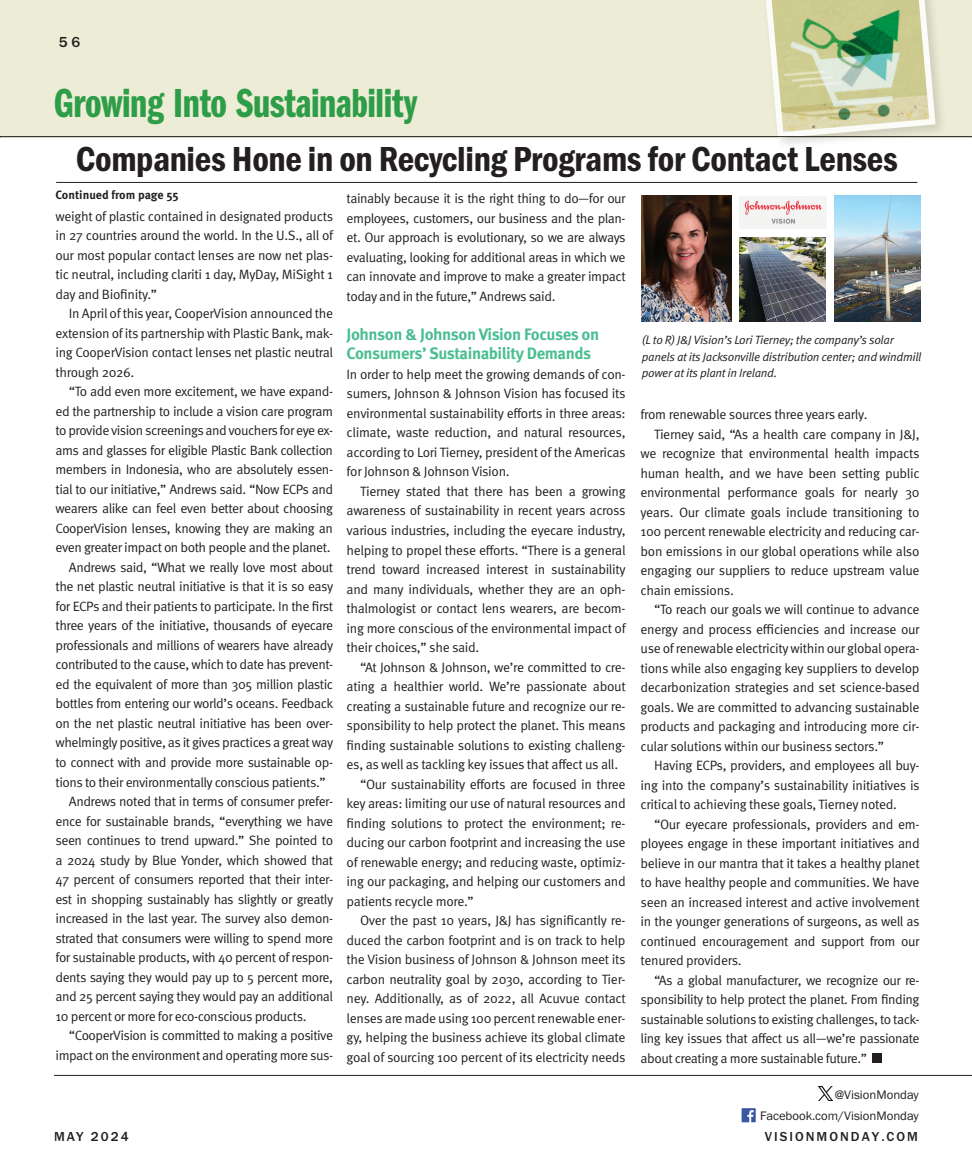
<style>
.page{position:relative;width:972px;height:1175px;background:#fff}
.page>*{position:absolute;margin:0;border:0;box-sizing:border-box;transform-origin:0 0}
.t1{font:42px "Franklin Gothic URW Com Dem";letter-spacing:-.01em;color:#2e9d48}
.Blue_Tint_Box_Head_2_Col{font:36px "Franklin Gothic URW Con Dem";letter-spacing:-.01em;color:#231f20}
.Captions{font:700 16.5px "Meta Pro";letter-spacing:-.03em;color:#4abe92}
.CATEGORY{font:500 15px "Franklin Gothic URW";color:#231f20}
.Captions-2{font:13.5px/19.5px "Meta Pro Norm";letter-spacing:-.03em;color:#231f20;text-align:justify}
.CATEGORY-2{font:500 13.5px "Franklin Gothic URW";letter-spacing:.15em;color:#231f20}
.t2{font:12.75px "Franklin Gothic URW Boo";color:#231f20}
.Captions-3{font:12px/16.5px "Meta Pro Norm Ita";letter-spacing:-.025em;color:#231f20}
.t3{font:700 12px "Meta Pro";color:#231f20}
</style>
<div class="page">
<div style="left:0;top:0;width:972px;height:137px;background:#edecd6"></div>
<div style="left:762px;top:0;width:186px;height:151px;background:#231f20;opacity:.15"></div>
<svg style="left:762px;top:0;width:177px;height:141px"></svg>
<hr style="left:54px;top:1075px;width:918px;height:1px;background:#231f20">
<img style="left:742px;top:1108px;width:14px;height:14px">
<img style="left:818px;top:1086px;width:14px;height:14px">
<hr style="left:0;top:136px;width:972px;height:1px;background:#231f20">
<hr style="left:56px;top:182px;width:861px;height:1px;background:#231f20">
<div style="left:872px;top:1053px;width:9px;height:9px;background:#231f20"></div>
<img style="left:642px;top:195px;width:90px;height:127px">
<img style="left:740px;top:196px;width:86px;height:32px">
<img style="left:739px;top:238px;width:87px;height:84px">
<img style="left:834px;top:195px;width:86px;height:127px">
<p class="CATEGORY" style="left:59px;top:33px;width:23px">56</p>
<p class="t1" style="left:54px;top:73px;width:365px">Growing Into Sustainability</p>
<p class="Blue_Tint_Box_Head_2_Col" style="left:76px;top:134px;width:824px">Companies Hone in on Recycling Programs for Contact Lenses</p>
<p class="t3" style="left:55px;top:185px;width:125px">Continued from page 55</p>
<p class="Captions-2" style="left:55px;top:205px;width:279px">weight of plastic contained in designated products in 27 countries around the world. In the U.S., all of our most popular contact lenses are now net plas&shy;tic neutral, including clariti 1 day, MyDay, MiSight 1 day and Biofinity.”</p>
<p class="Captions-2" style="left:55px;top:303px;width:279px;text-indent:14px">In April of this year, CooperVision announced the extension of its partnership with Plastic Bank, mak&shy;ing CooperVision contact lenses net plastic neutral through 2026.</p>
<p class="Captions-2" style="left:55px;top:381px;width:279px;text-indent:14px">“To add even more excitement, we have expand&shy;ed the partnership to include a vision care program to provide vision screenings and vouchers for eye ex&shy;ams and glasses for eligible Plastic Bank collection members in Indonesia, who are absolutely essen&shy;tial to our initiative,” Andrews said. “Now ECPs and wearers alike can feel even better about choosing CooperVision lenses, knowing they are making an even greater impact on both people and the planet.</p>
<p class="Captions-2" style="left:55px;top:556px;width:280px;text-indent:14px">Andrews said, “What we really love most about the net plastic neutral initiative is that it is so easy for ECPs and their patients to participate. In the first three years of the initiative, thousands of eyecare professionals and millions of wearers have already contributed to the cause, which to date has prevent&shy;ed the equivalent of more than 305 million plastic bottles from entering our world’s oceans. Feedback on the net plastic neutral initiative has been over&shy;whelmingly positive, as it gives practices a great way to connect with and provide more sustainable op&shy;tions to their environmentally conscious patients.”</p>
<p class="Captions-2" style="left:55px;top:790px;width:279px;text-indent:14px">Andrews noted that in terms of consumer prefer&shy;ence for sustainable brands, “everything we have seen continues to trend upward.” She pointed to a 2024 study by Blue Yonder, which showed that 47 percent of consumers reported that their inter&shy;est in shopping sustainably has slightly or greatly increased in the last year. The survey also demon&shy;strated that consumers were willing to spend more for sustainable products, with 40 percent of respon&shy;dents saying they would pay up to 5 percent more, and 25 percent saying they would pay an additional 10 percent or more for eco-conscious products.</p>
<p class="Captions-2" style="left:55px;top:1024px;width:279px;text-align:right">“CooperVision is committed to making a positive impact on the environment and operating more sus-</p>
<p class="Captions-2" style="left:347px;top:188px;width:281px">tainably because it is the right thing to do—for our employees, customers, our business and the plan&shy;et. Our approach is evolutionary, so we are always evaluating, looking for additional areas in which we can innovate and improve to make a greater impact today and in the future,” Andrews said.</p>
<p class="Captions" style="left:347px;top:321px;width:254px">Johnson &amp; Johnson Vision Focuses on</p>
<p class="Captions" style="left:347px;top:341px;width:246px">Consumers’ Sustainability Demands</p>
<p class="Captions-2" style="left:347px;top:363px;width:281px">In order to help meet the growing demands of con&shy;sumers, Johnson &amp; Johnson Vision has focused its environmental sustainability efforts in three areas: climate, waste reduction, and natural resources, according to Lori Tierney, president of the Americas for Johnson &amp; Johnson Vision.</p>
<p class="Captions-2" style="left:347px;top:480px;width:281px;text-indent:14px">Tierney stated that there has been a growing awareness of sustainability in recent years across various industries, including the eyecare industry, helping to propel these efforts. “There is a general trend toward increased interest in sustainability and many individuals, whether they are an oph&shy;thalmologist or contact lens wearers, are becom&shy;ing more conscious of the environmental impact of their choices,” she said.</p>
<p class="Captions-2" style="left:347px;top:656px;width:281px;text-indent:14px">“At Johnson &amp; Johnson, we’re committed to cre&shy;ating a healthier world. We’re passionate about creating a sustainable future and recognize our re&shy;sponsibility to help protect the planet. This means finding sustainable solutions to existing challeng&shy;es, as well as tackling key issues that affect us all.</p>
<p class="Captions-2" style="left:347px;top:773px;width:281px;text-indent:14px">“Our sustainability efforts are focused in three key areas: limiting our use of natural resources and finding solutions to protect the environment; re&shy;ducing our carbon footprint and increasing the use of renewable energy; and reducing waste, optimiz&shy;ing our packaging, and helping our customers and patients recycle more.”</p>
<p class="Captions-2" style="left:347px;top:909px;width:281px;text-indent:14px">Over the past 10 years, J&amp;J has significantly re&shy;duced the carbon footprint and is on track to help the Vision business of Johnson &amp; Johnson meet its carbon neutrality goal by 2030, according to Tier&shy;ney. Additionally, as of 2022, all Acuvue contact lenses are made using 100 percent renewable ener&shy;gy, helping the business achieve its global climate goal of sourcing 100 percent of its electricity needs</p>
<p class="Captions-3" style="left:642px;top:331px;width:281px">(L to R) J&amp;J Vision’s Lori Tierney; the company’s solar panels at its Jacksonville distribution center; and windmill power at its plant in Ireland.</p>
<p class="Captions-2" style="left:641px;top:404px;width:228px">from renewable sources three years early.</p>
<p class="Captions-2" style="left:641px;top:423px;width:281px;text-indent:14px">Tierney said, “As a health care company in J&amp;J, we recognize that environmental health impacts human health, and we have been setting public environmental performance goals for nearly 30 years. Our climate goals include transitioning to 100 percent renewable electricity and reducing car&shy;bon emissions in our global operations while also engaging our suppliers to reduce upstream value chain emissions.</p>
<p class="Captions-2" style="left:641px;top:599px;width:281px;text-indent:14px">“To reach our goals we will continue to advance energy and process efficiencies and increase our use of renewable electricity within our global opera&shy;tions while also engaging key suppliers to develop decarbonization strategies and set science-based goals. We are committed to advancing sustainable products and packaging and introducing more cir&shy;cular solutions within our business sectors.”</p>
<p class="Captions-2" style="left:641px;top:755px;width:281px;text-indent:14px">Having ECPs, providers, and employees all buy&shy;ing into the company’s sustainability initiatives is critical to achieving these goals, Tierney noted.</p>
<p class="Captions-2" style="left:641px;top:813px;width:281px;text-indent:14px">“Our eyecare professionals, providers and em&shy;ployees engage in these important initiatives and believe in our mantra that it takes a healthy planet to have healthy people and communities. We have seen an increased interest and active involvement in the younger generations of surgeons, as well as continued encouragement and support from our tenured providers.</p>
<p class="Captions-2" style="left:641px;top:969px;width:281px;text-indent:14px">“As a global manufacturer, we recognize our re&shy;sponsibility to help protect the planet. From finding sustainable solutions to existing challenges, to tack&shy;ling key issues that affect us all—we’re passionate about creating a more sustainable future.”</p>
<p class="t2" style="left:835px;top:1087px;width:85px">@VisionMonday</p>
<p class="t2" style="left:760px;top:1107px;width:160px">Facebook.com/VisionMonday</p>
<p class="CATEGORY-2" style="left:54px;top:1128px;width:76px">MAY 2024</p>
<p class="CATEGORY-2" style="left:765px;top:1128px;width:155px">VISIONMONDAY.COM</p>
</div>
